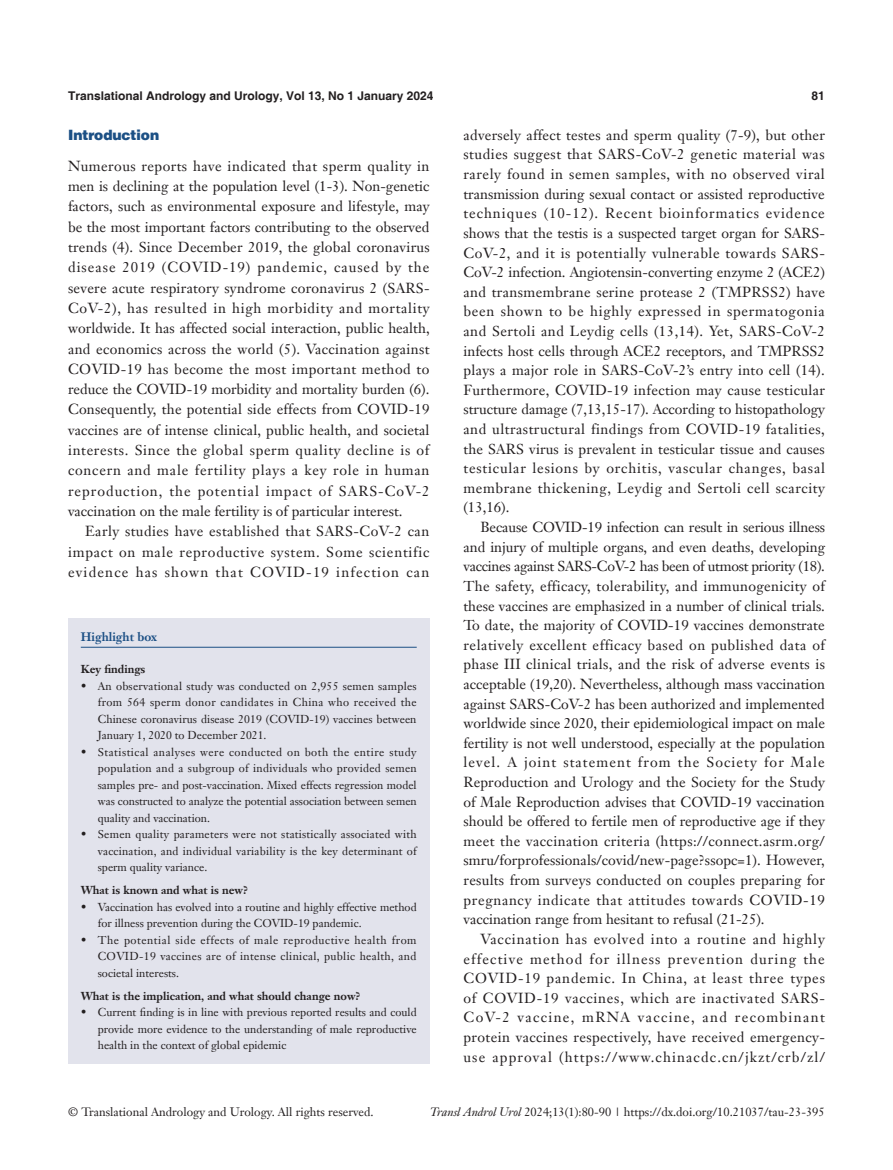
<style>
.page{position:relative;width:893px;height:1170px;background:#fff}
.page>*{position:absolute;margin:0;border:0;box-sizing:border-box;transform-origin:0 0}
.t1{font:14.25px/19.6px "Janson Text LT";letter-spacing:.04em;color:#231f20;text-align:justify}
._1ji-6_5{font:900 14.25px "Helvetica";color:#1c5085}
.t2{font:12px "Janson Text LT";color:#231f20}
.t3{font:700 12px "Helvetica";color:#231f20}
.Cite{font:700 12px "Janson Text LT";color:#1c5085}
.Cite-2{font:11.25px/16.5px "Janson Text LT";color:#231f20;text-align:justify}
.Cite-3{font:700 11.25px "Janson Text LT";color:#231f20}
.s1{font-style:italic}
</style>
<div class="page">
<div style="left:68px;top:617px;width:361px;height:446px;background:#e2e3ec"></div>
<hr style="left:81px;top:646px;width:336px;height:1px;background:#1c5085">
<p class="t3" style="left:68px;top:88px;width:367px">Translational Andrology and Urology, Vol 13, No 1 January 2024</p>
<p class="t3" style="left:812px;top:88px;width:15px">81</p>
<p class="_1ji-6_5" style="left:68px;top:126px;width:93px">Introduction</p>
<p class="t1" style="left:68px;top:155px;width:363px;line-height:20.2px">Numerous reports have indicated that sperm quality in men is declining at the population level (1-3). Non-genetic factors, such as environmental exposure and lifestyle, may be the most important factors contributing to the observed trends (4). Since December 2019, the global coronavirus disease 2019 (COVID-19) pandemic, caused by the severe acute respiratory syndrome coronavirus 2 (SARS-CoV-2), has resulted in high morbidity and mortality worldwide. It has affected social interaction, public health, and economics across the world (5). Vaccination against COVID-19 has become the most important method to reduce the COVID-19 morbidity and mortality burden (6).<br>Consequently, the potential side effects from COVID-19 vaccines are of intense clinical, public health, and societal interests. Since the global sperm quality decline is of concern and male fertility plays a key role in human reproduction, the potential impact of SARS-CoV-2 vaccination on the male fertility is of particular interest.</p>
<p class="t1" style="left:68px;top:521px;width:363px;line-height:20.2px;text-indent:17px">Early studies have established that SARS-CoV-2 can impact on male reproductive system. Some scientific evidence has shown that COVID-19 infection can</p>
<p class="Cite" style="left:81px;top:629px;width:78px">Highlight box</p>
<p class="Cite-3" style="left:81px;top:662px;width:66px">Key findings</p>
<p class="Cite-2" style="left:98px;top:677px;width:320px;text-indent:-17px">• An observational study was conducted on 2,955 semen samples from 564 sperm donor candidates in China who received the Chinese coronavirus disease 2019 (COVID-19) vaccines between January 1, 2020 to December 2021.</p>
<p class="Cite-2" style="left:98px;top:743px;width:320px;text-indent:-17px">• Statistical analyses were conducted on both the entire study population and a subgroup of individuals who provided semen samples pre- and post-vaccination. Mixed effects regression model was constructed to analyze the potential association between semen quality and vaccination.</p>
<p class="Cite-2" style="left:98px;top:826px;width:320px;text-indent:-17px">• Semen quality parameters were not statistically associated with vaccination, and individual variability is the key determinant of sperm quality variance.</p>
<p class="Cite-3" style="left:81px;top:883px;width:169px">What is known and what is new?</p>
<p class="Cite-2" style="left:98px;top:898px;width:320px;text-indent:-17px">• Vaccination has evolved into a routine and highly effective method for illness prevention during the COVID-19 pandemic.</p>
<p class="Cite-2" style="left:98px;top:931px;width:320px;text-indent:-17px">• The potential side effects of male reproductive health from COVID-19 vaccines are of intense clinical, public health, and societal interests.</p>
<p class="Cite-3" style="left:81px;top:988px;width:281px">What is the implication, and what should change now?</p>
<p class="Cite-2" style="left:98px;top:1003px;width:320px;text-indent:-17px">• Current finding is in line with previous reported results and could provide more evidence to the understanding of male reproductive health in the context of global epidemic</p>
<p class="t1" style="left:463px;top:125px;width:363px">adversely affect testes and sperm quality (7-9), but other studies suggest that SARS-CoV-2 genetic material was rarely found in semen samples, with no observed viral transmission during sexual contact or assisted reproductive techniques (10-12). Recent bioinformatics evidence shows that the testis is a suspected target organ for SARS-CoV-2, and it is potentially vulnerable towards SARS-CoV-2 infection. Angiotensin-converting enzyme 2 (ACE2) and transmembrane serine protease 2 (TMPRSS2) have been shown to be highly expressed in spermatogonia and Sertoli and Leydig cells (13,14). Yet, SARS-CoV-2 infects host cells through ACE2 receptors, and TMPRSS2 plays a major role in SARS-CoV-2’s entry into cell (14).<br>Furthermore, COVID-19 infection may cause testicular structure damage (7,13,15-17). According to histopathology and ultrastructural findings from COVID-19 fatalities, the SARS virus is prevalent in testicular tissue and causes testicular lesions by orchitis, vascular changes, basal membrane thickening, Leydig and Sertoli cell scarcity (13,16).</p>
<p class="t1" style="left:463px;top:517px;width:363px;text-indent:17px">Because COVID-19 infection can result in serious illness and injury of multiple organs, and even deaths, developing vaccines against SARS-CoV-2 has been of utmost priority (18).<br>The safety, efficacy, tolerability, and immunogenicity of these vaccines are emphasized in a number of clinical trials.<br>To date, the majority of COVID-19 vaccines demonstrate relatively excellent efficacy based on published data of phase III clinical trials, and the risk of adverse events is acceptable (19,20). Nevertheless, although mass vaccination against SARS-CoV-2 has been authorized and implemented worldwide since 2020, their epidemiological impact on male fertility is not well understood, especially at the population level. A joint statement from the Society for Male Reproduction and Urology and the Society for the Study of Male Reproduction advises that COVID-19 vaccination should be offered to fertile men of reproductive age if they meet the vaccination criteria (https://connect.asrm.org/ smru/forprofessionals/covid/new-page?ssopc=1). However, results from surveys conducted on couples preparing for pregnancy indicate that attitudes towards COVID-19 vaccination range from hesitant to refusal (21-25).</p>
<p class="t1" style="left:463px;top:928px;width:363px;text-indent:17px">Vaccination has evolved into a routine and highly effective method for illness prevention during the COVID-19 pandemic. In China, at least three types of COVID-19 vaccines, which are inactivated SARS-CoV-2 vaccine, mRNA vaccine, and recombinant protein vaccines respectively, have received emergency&shy;use approval (https://www.chinacdc.cn/jkzt/crb/zl/</p>
<p class="t2" style="left:68px;top:1104px;width:307px">© Translational Andrology and Urology. All rights reserved.</p>
<p class="t2" style="left:430px;top:1104px;width:396px"><span class="s1">Transl Androl Urol</span> 2024;13(1):80-90 | https://dx.doi.org/10.21037/tau-23-395</p>
</div>
